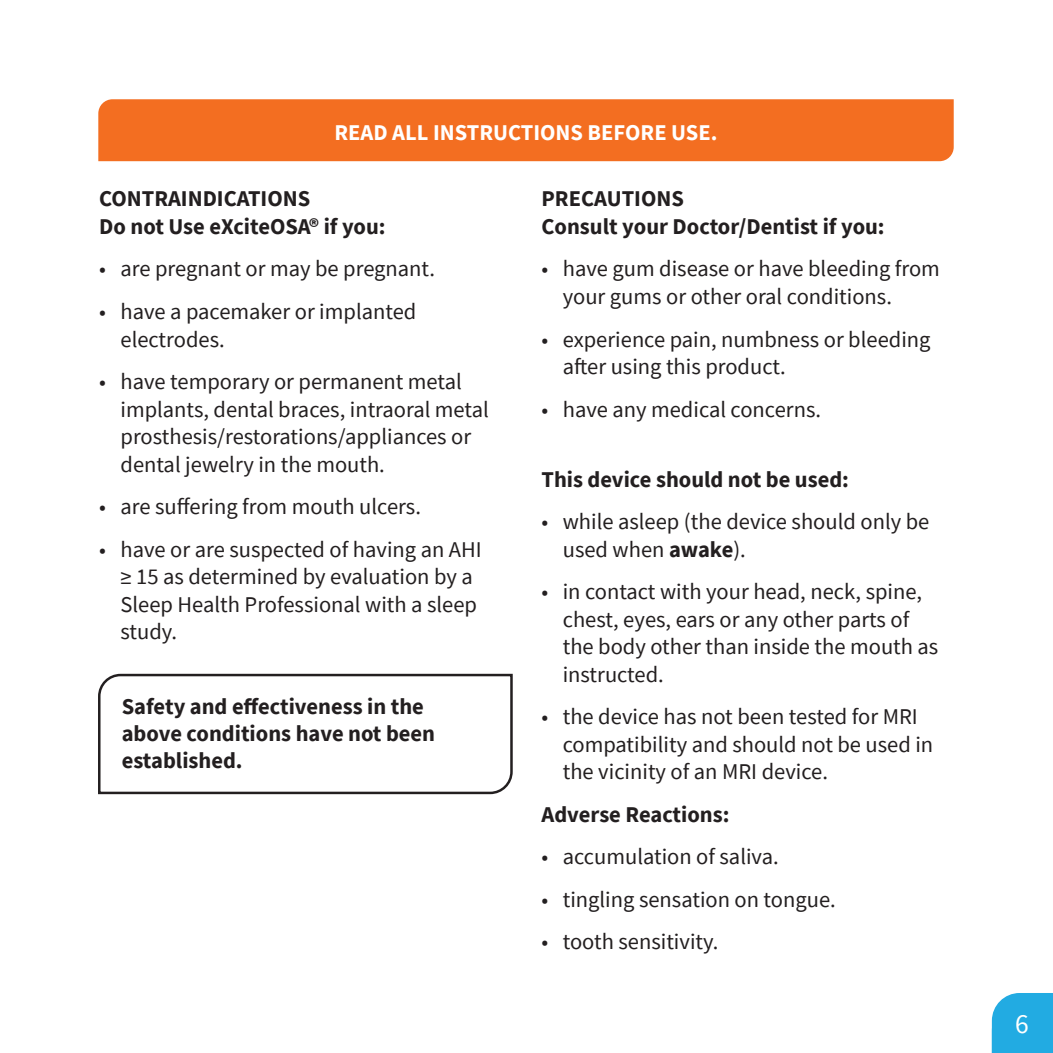
<style>
.page{position:relative;width:1053px;height:1053px;background:#fff}
.page>*{position:absolute;margin:0;border:0;box-sizing:border-box;transform-origin:0 0}
.t1{font:27.5px "Source Sans Pro";color:#fff}
.t2{font:22.5px/27.5px "Source Sans Pro";color:#231f20}
.STRONG{font:700 22.5px/27.5px "Source Sans Pro";color:#231f20}
.t3{font:700 22.5px "Source Sans Pro";color:#fff}
.s1{font-weight:700}
</style>
<div class="page">
<div style="left:991px;top:993px;width:61px;height:59px;background:#22abe2"></div>
<div style="left:98px;top:99px;width:855px;height:62px;background:#f36e21"></div>
<svg style="left:98px;top:673px;width:415px;height:122px"></svg>
<p class="t3" style="left:334px;top:117px;width:384px">READ ALL INSTRUCTIONS BEFORE USE.</p>
<p class="STRONG" style="left:99px;top:185px;width:288px">CONTRAINDICATIONS<br>Do not Use eXciteOSA® if you:</p>
<p class="t2" style="left:99px;top:255px;width:337px">• are pregnant or may be pregnant.</p>
<p class="t2" style="left:120px;top:297px;width:297px;text-indent:-21px">• have a pacemaker or implanted electrodes.</p>
<p class="t2" style="left:120px;top:367px;width:370px;text-indent:-21px">• have temporary or permanent metal implants, dental braces, intraoral metal prosthesis/restorations/appliances or dental jewelry in the mouth.</p>
<p class="t2" style="left:99px;top:492px;width:323px">• are suffering from mouth ulcers.</p>
<p class="t2" style="left:120px;top:535px;width:362px;text-indent:-21px">• have or are suspected of having an AHI ≥ 15 as determined by evaluation by a<br>Sleep Health Professional with a sleep study.</p>
<p class="STRONG" style="left:122px;top:693px;width:315px">Safety and effectiveness in the above conditions have not been established.</p>
<p class="STRONG" style="left:541px;top:185px;width:345px">PRECAUTIONS<br>Consult your Doctor/Dentist if you:</p>
<p class="t2" style="left:562px;top:255px;width:378px;text-indent:-21px">• have gum disease or have bleeding from your gums or other oral conditions.</p>
<p class="t2" style="left:562px;top:325px;width:369px;text-indent:-21px">• experience pain, numbness or bleeding after using this product.</p>
<p class="t2" style="left:541px;top:395px;width:281px">• have any medical concerns.</p>
<p class="STRONG" style="left:541px;top:465px;width:309px">This device should not be used:</p>
<p class="t2" style="left:562px;top:507px;width:368px;text-indent:-21px">• while asleep (the device should only be used when <span class="s1">awake</span>).</p>
<p class="t2" style="left:562px;top:577px;width:377px;text-indent:-21px">• in contact with your head, neck, spine, chest, eyes, ears or any other parts of the body other than inside the mouth as instructed.</p>
<p class="t2" style="left:562px;top:702px;width:372px;text-indent:-21px">• the device has not been tested for MRI compatibility and should not be used in the vicinity of an MRI device.</p>
<p class="STRONG" style="left:541px;top:800px;width:189px">Adverse Reactions:</p>
<p class="t2" style="left:541px;top:842px;width:238px">• accumulation of saliva.</p>
<p class="t2" style="left:541px;top:885px;width:296px">• tingling sensation on tongue.</p>
<p class="t2" style="left:541px;top:927px;width:178px">• tooth sensitivity.</p>
<p class="t1" style="left:1014px;top:1006px;width:15px">6</p>
</div>
